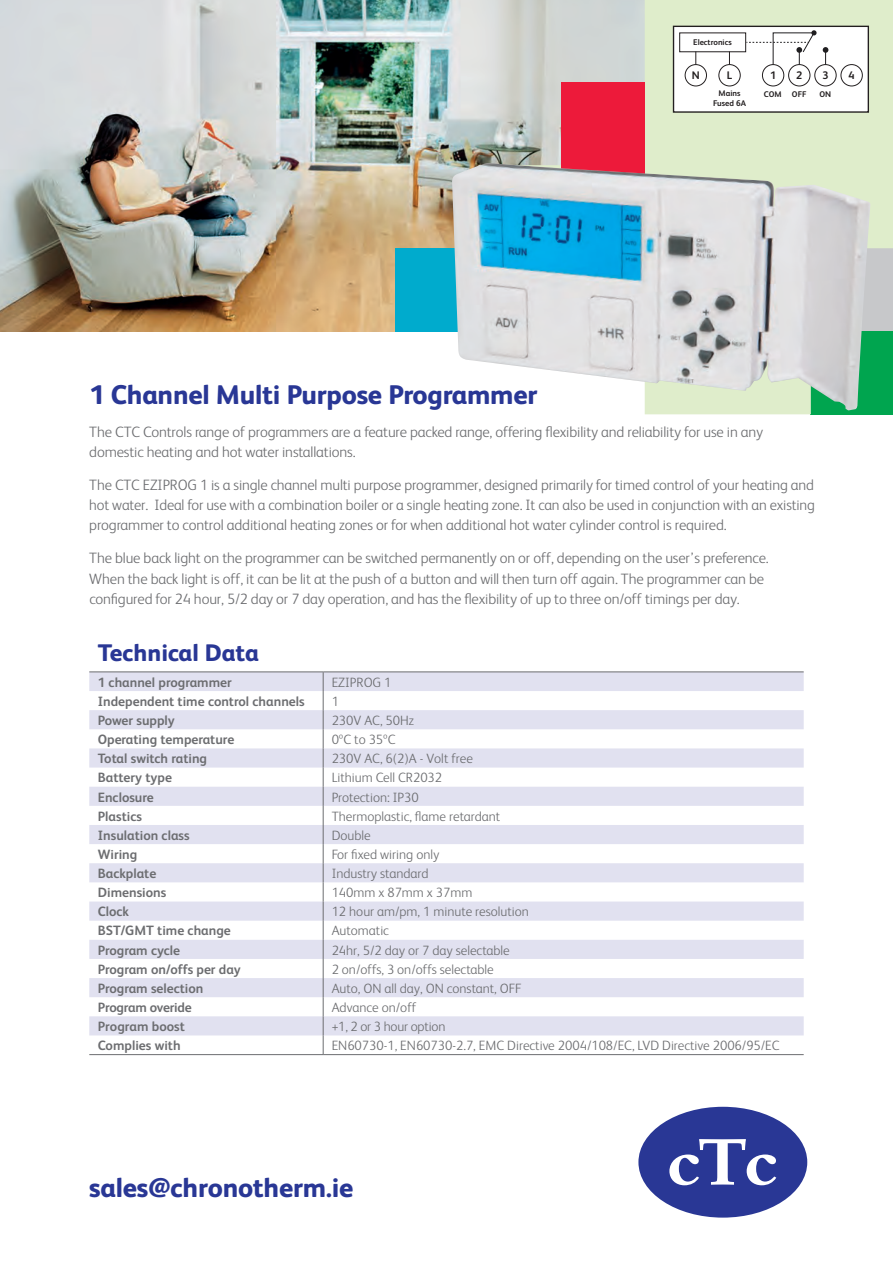
<style>
.page{position:relative;width:893px;height:1263px;background:#fff}
.page>*{position:absolute;margin:0;border:0;box-sizing:border-box;transform-origin:0 0}
.t1{font:800 27px "FS Albert";letter-spacing:-.01em;color:#293795}
.t2{font:800 24px "FS Albert";color:#293795}
.t3{font:300 15px/20.2px "FS Albert";letter-spacing:-.01em;color:#6c6d70}
.t4{font:300 13.5px "FS Albert";color:#6c6d70}
.t5{font:700 13.5px "FS Albert";color:#6c6d70}
.t6{font:700 13.5px "FS Albert";letter-spacing:-.02em;color:#6c6d70}
.t7{font:700 10.95px "FS Albert";color:#231f20}
.t8{font:700 8.25px/9.9px "FS Albert";color:#231f20;text-align:center}
</style>
<div class="page">
<img style="left:0;top:0;width:479px;height:331px">
<div style="left:396px;top:248px;width:83px;height:83px;background:#00abcd"></div>
<svg style="left:479px;top:0;width:414px;height:414px;background:#cddcc6"></svg>
<div style="left:562px;top:82px;width:83px;height:95px;background:#ed1a3a"></div>
<svg style="left:89px;top:672px;width:715px;height:363px;fill:#e1e1f0"></svg>
<svg style="left:323px;top:672px;width:1px;height:382px"></svg>
<hr style="left:89px;top:671px;width:234px;height:1px;background:#6c6d70">
<hr style="left:323px;top:671px;width:481px;height:1px;background:#6c6d70">
<hr style="left:89px;top:1054px;width:234px;height:1px;background:#6c6d70">
<hr style="left:323px;top:1054px;width:481px;height:1px;background:#6c6d70">
<img style="left:452px;top:163px;width:419px;height:248px">
<div style="left:673px;top:26px;width:195px;height:86px;background:#fff"></div>
<div style="left:673px;top:26px;width:196px;height:87px;border:1px solid #231f20"></div>
<div style="left:685px;top:64px;width:22px;height:22px;border:1px solid #231f20;border-radius:50%"></div>
<div style="left:718px;top:64px;width:23px;height:22px;border:1px solid #231f20;border-radius:50%"></div>
<div style="left:762px;top:64px;width:22px;height:22px;border:1px solid #231f20;border-radius:50%"></div>
<div style="left:788px;top:64px;width:22px;height:22px;border:1px solid #231f20;border-radius:50%"></div>
<div style="left:814px;top:64px;width:23px;height:22px;border:1px solid #231f20;border-radius:50%"></div>
<div style="left:840px;top:64px;width:23px;height:22px;border:1px solid #231f20;border-radius:50%"></div>
<svg style="left:823px;top:47px;width:5px;height:18px"></svg>
<svg style="left:746px;top:30px;width:71px;height:36px"></svg>
<svg style="left:695px;top:52px;width:1px;height:13px"></svg>
<svg style="left:729px;top:52px;width:1px;height:13px"></svg>
<div style="left:638px;top:1107px;width:169px;height:110px;background:#293795;border-radius:50%"></div>
<svg style="left:669px;top:1139px;width:107px;height:46px"></svg>
<p class="t8" style="left:693px;top:37px;width:40px">Electronics</p>
<p class="t7" style="left:796px;top:68px;width:8px">2</p>
<p class="t7" style="left:822px;top:68px;width:8px">3</p>
<p class="t7" style="left:848px;top:68px;width:8px">4</p>
<p class="t7" style="left:692px;top:68px;width:9px">N</p>
<p class="t7" style="left:727px;top:68px;width:7px">L</p>
<p class="t7" style="left:770px;top:68px;width:8px">1</p>
<p class="t8" style="left:713px;top:88px;width:34px">Mains<br>Fused 6A</p>
<p class="t8" style="left:764px;top:89px;width:44px">COM OFF</p>
<p class="t8" style="left:819px;top:89px;width:13px">ON</p>
<h1 class="t1" style="left:89px;top:375px;width:450px">1 Channel Multi Purpose Programmer</h1>
<p class="t3" style="left:89px;top:421px;width:675px">The CTC Controls range of programmers are a feature packed range, offering flexibility and reliability for use in any domestic heating and hot water installations.</p>
<p class="t3" style="left:89px;top:474px;width:727px;text-align:justify">The CTC EZIPROG 1 is a single channel multi purpose programmer, designed primarily for timed control of your heating and hot water. Ideal for use with a combination boiler or a single heating zone. It can also be used in conjunction with an existing programmer to control additional heating zones or for when additional hot water cylinder control is required.</p>
<p class="t3" style="left:89px;top:547px;width:681px">The blue back light on the programmer can be switched permanently on or off, depending on the user’s preference.<br>When the back light is off, it can be lit at the push of a button and will then turn off again. The programmer can be configured for 24 hour, 5/2 day or 7 day operation, and has the flexibility of up to three on/off timings per day.</p>
<h2 class="t2" style="left:98px;top:635px;width:163px">Technical Data</h2>
<p class="t5" style="left:98px;top:673px;width:136px">1 channel programmer</p>
<p class="t4" style="left:332px;top:673px;width:61px">EZIPROG 1</p>
<p class="t5" style="left:98px;top:692px;width:208px">Independent time control channels</p>
<p class="t4" style="left:332px;top:692px;width:9px">1</p>
<p class="t5" style="left:98px;top:711px;width:79px">Power supply</p>
<p class="t4" style="left:332px;top:711px;width:84px">230V AC, 50Hz</p>
<p class="t5" style="left:98px;top:730px;width:138px">Operating temperature</p>
<p class="t4" style="left:332px;top:730px;width:65px">0ºC to 35ºC</p>
<p class="t5" style="left:98px;top:749px;width:111px">Total switch rating</p>
<p class="t4" style="left:332px;top:750px;width:143px">230V AC, 6(2)A - Volt free</p>
<p class="t5" style="left:98px;top:769px;width:76px">Battery type</p>
<p class="t4" style="left:332px;top:769px;width:112px">Lithium Cell CR2032</p>
<p class="t5" style="left:98px;top:788px;width:58px">Enclosure</p>
<p class="t4" style="left:332px;top:788px;width:89px">Protection: IP30</p>
<p class="t5" style="left:98px;top:807px;width:46px">Plastics</p>
<p class="t4" style="left:332px;top:807px;width:170px">Thermoplastic, flame retardant</p>
<p class="t5" style="left:98px;top:826px;width:93px">Insulation class</p>
<p class="t4" style="left:332px;top:826px;width:41px">Double</p>
<p class="t5" style="left:98px;top:845px;width:41px">Wiring</p>
<p class="t4" style="left:332px;top:845px;width:109px">For fixed wiring only</p>
<p class="t5" style="left:98px;top:864px;width:60px">Backplate</p>
<p class="t4" style="left:332px;top:864px;width:98px">Industry standard</p>
<p class="t5" style="left:98px;top:883px;width:70px">Dimensions</p>
<p class="t4" style="left:332px;top:884px;width:142px">140mm x 87mm x 37mm</p>
<p class="t5" style="left:98px;top:902px;width:33px">Clock</p>
<p class="t4" style="left:332px;top:903px;width:199px">12 hour am/pm, 1 minute resolution</p>
<p class="t5" style="left:98px;top:922px;width:135px">BST/GMT time change</p>
<p class="t4" style="left:332px;top:922px;width:59px">Automatic</p>
<p class="t5" style="left:98px;top:941px;width:84px">Program cycle</p>
<p class="t4" style="left:332px;top:941px;width:180px">24hr, 5/2 day or 7 day selectable</p>
<p class="t5" style="left:98px;top:960px;width:144px">Program on/offs per day</p>
<p class="t4" style="left:332px;top:960px;width:164px">2 on/offs, 3 on/offs selectable</p>
<p class="t5" style="left:98px;top:979px;width:107px">Program selection</p>
<p class="t4" style="left:332px;top:979px;width:192px">Auto, ON all day, ON constant, OFF</p>
<p class="t6" style="left:98px;top:998px;width:95px">Program overide</p>
<p class="t4" style="left:332px;top:998px;width:86px">Advance on/off</p>
<p class="t5" style="left:98px;top:1017px;width:89px">Program boost</p>
<p class="t4" style="left:332px;top:1018px;width:115px">+1, 2 or 3 hour option</p>
<p class="t5" style="left:98px;top:1036px;width:84px">Complies with</p>
<p class="t4" style="left:332px;top:1037px;width:449px">EN60730-1, EN60730-2.7, EMC Directive 2004/108/EC, LVD Directive 2006/95/EC</p>
<h1 class="t1" style="left:89px;top:1168px;width:266px">sales@chronotherm.ie</h1>
</div>
